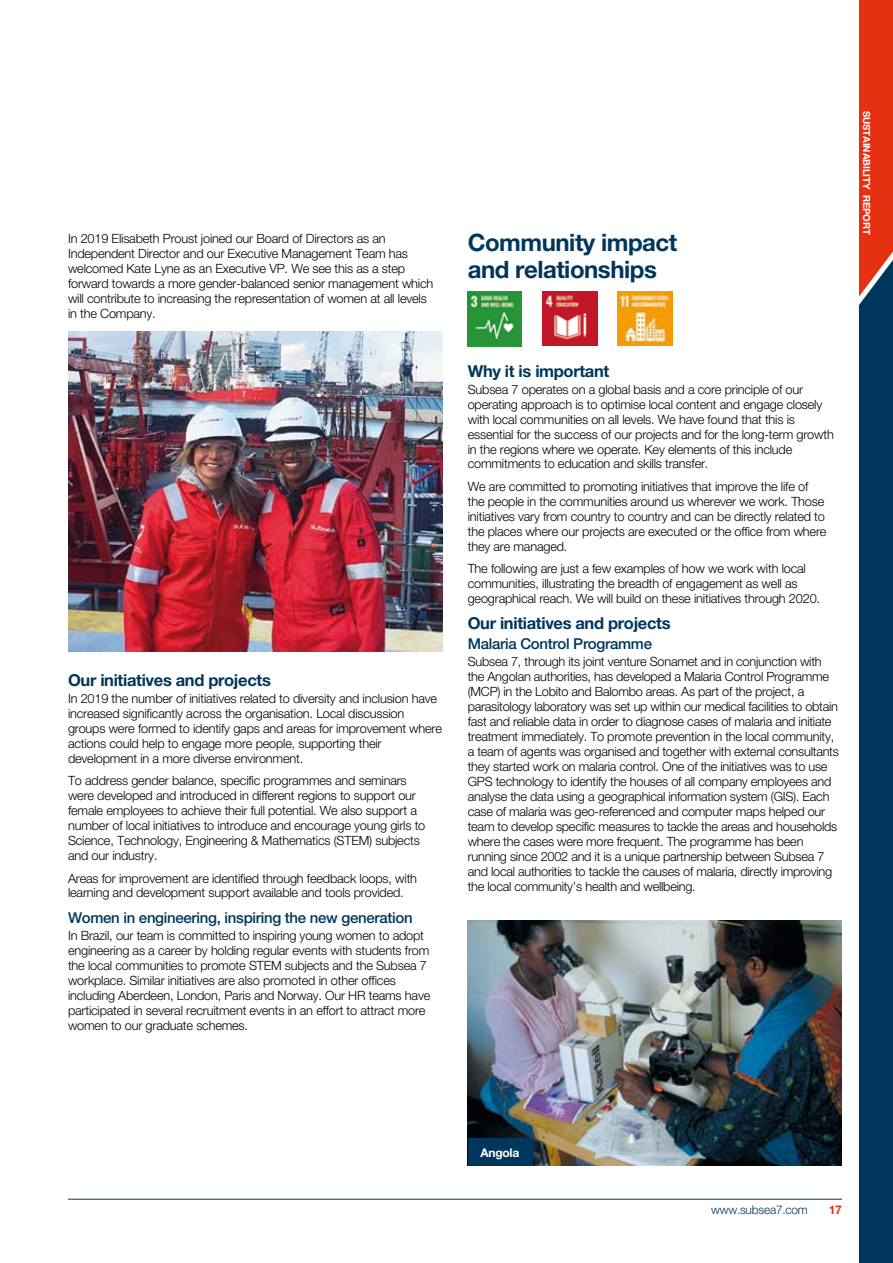
<style>
.page{position:relative;width:893px;height:1263px;background:#fff}
.page>*{position:absolute;margin:0;border:0;box-sizing:border-box;transform-origin:0 0}
.t1{font:700 24px/27px "Helvetica Neue LT Std";letter-spacing:-.02em;color:#00365c}
.t2{font:700 16.5px "Helvetica Neue LT Std";letter-spacing:-.02em;color:#00365c}
.t3{font:500 15px "Helvetica Neue LT Std";letter-spacing:-.02em;color:#00365c}
.t4{font:300 12.75px/15px "Helvetica Neue LT Std";letter-spacing:-.015em;color:#000}
.t5{font:300 12px "Helvetica Neue LT Std";letter-spacing:-.02em;color:#00365c}
.t6{font:700 12px "Helvetica Neue LT Std";letter-spacing:-.02em;color:#fff}
.t7{font:700 12px "Helvetica Neue LT Std";color:#e53012}
.t8{font:700 9.75px "Helvetica Neue LT Std";letter-spacing:-.01em;color:#fff}
</style>
<div class="page">
<img style="left:468px;top:920px;width:374px;height:245px">
<div style="left:468px;top:1138px;width:64px;height:27px;background:#00365c"></div>
<img style="left:543px;top:292px;width:54px;height:54px">
<img style="left:468px;top:292px;width:54px;height:54px">
<img style="left:618px;top:291px;width:54px;height:55px">
<img style="left:68px;top:331px;width:374px;height:320px">
<hr style="left:68px;top:1199px;width:774px;height:1px;background:#00365c">
<svg style="left:859px;top:0;width:34px;height:1263px;background:#33354c"></svg>
<p class="t4" style="left:68px;top:231px;width:367px">In 2019 Elisabeth Proust joined our Board of Directors as an Independent Director and our Executive Management Team has welcomed Kate Lyne as an Executive VP. We see this as a step forward towards a more gender-balanced senior management which will contribute to increasing the representation of women at all levels in the Company.</p>
<p class="t2" style="left:68px;top:669px;width:204px">Our initiatives and projects</p>
<p class="t4" style="left:68px;top:690px;width:375px">In 2019 the number of initiatives related to diversity and inclusion have increased significantly across the organisation. Local discussion groups were formed to identify gaps and areas for improvement where actions could help to engage more people, supporting their development in a more diverse environment.</p>
<p class="t4" style="left:68px;top:773px;width:359px">To address gender balance, specific programmes and seminars were developed and introduced in different regions to support our female employees to achieve their full potential. We also support a number of local initiatives to introduce and encourage young girls to Science, Technology, Engineering &amp; Mathematics (STEM) subjects and our industry.</p>
<p class="t4" style="left:68px;top:870px;width:351px">Areas for improvement are identified through feedback loops, with learning and development support available and tools provided.</p>
<p class="t3" style="left:68px;top:909px;width:346px">Women in engineering, inspiring the new generation</p>
<p class="t4" style="left:68px;top:928px;width:364px">In Brazil, our team is committed to inspiring young women to adopt engineering as a career by holding regular events with students from the local communities to promote STEM subjects and the Subsea 7 workplace. Similar initiatives are also promoted in other offices including Aberdeen, London, Paris and Norway. Our HR teams have participated in several recruitment events in an effort to attract more women to our graduate schemes.</p>
<h1 class="t1" style="left:468px;top:228px;width:211px">Community impact and relationships</h1>
<p class="t8" style="left:873px;top:111px;width:125px;rotate:90deg">SUSTAINABILITY REPORT</p>
<p class="t2" style="left:468px;top:360px;width:143px">Why it is important</p>
<p class="t4" style="left:468px;top:381px;width:368px">Subsea 7 operates on a global basis and a core principle of our operating approach is to optimise local content and engage closely with local communities on all levels. We have found that this is essential for the success of our projects and for the long-term growth in the regions where we operate. Key elements of this include commitments to education and skills transfer.</p>
<p class="t4" style="left:468px;top:479px;width:360px">We are committed to promoting initiatives that improve the life of the people in the communities around us wherever we work. Those initiatives vary from country to country and can be directly related to the places where our projects are executed or the office from where they are managed.</p>
<p class="t4" style="left:468px;top:561px;width:354px">The following are just a few examples of how we work with local communities, illustrating the breadth of engagement as well as geographical reach. We will build on these initiatives through 2020.</p>
<p class="t2" style="left:468px;top:613px;width:204px">Our initiatives and projects</p>
<p class="t3" style="left:468px;top:635px;width:186px">Malaria Control Programme</p>
<p class="t4" style="left:468px;top:654px;width:373px">Subsea 7, through its joint venture Sonamet and in conjunction with the Angolan authorities, has developed a Malaria Control Programme (MCP) in the Lobito and Balombo areas. As part of the project, a parasitology laboratory was set up within our medical facilities to obtain fast and reliable data in order to diagnose cases of malaria and initiate treatment immediately. To promote prevention in the local community, a team of agents was organised and together with external consultants they started work on malaria control. One of the initiatives was to use GPS technology to identify the houses of all company employees and analyse the data using a geographical information system (GIS). Each case of malaria was geo-referenced and computer maps helped our team to develop specific measures to tackle the areas and households where the cases were more frequent. The programme has been running since 2002 and it is a unique partnership between Subsea 7 and local authorities to tackle the causes of malaria, directly improving the local community’s health and wellbeing.</p>
<p class="t6" style="left:480px;top:1145px;width:40px">Angola</p>
<p class="t5" style="left:711px;top:1202px;width:98px">www.subsea7.com</p>
<p class="t7" style="left:829px;top:1202px;width:15px">17</p>
</div>
